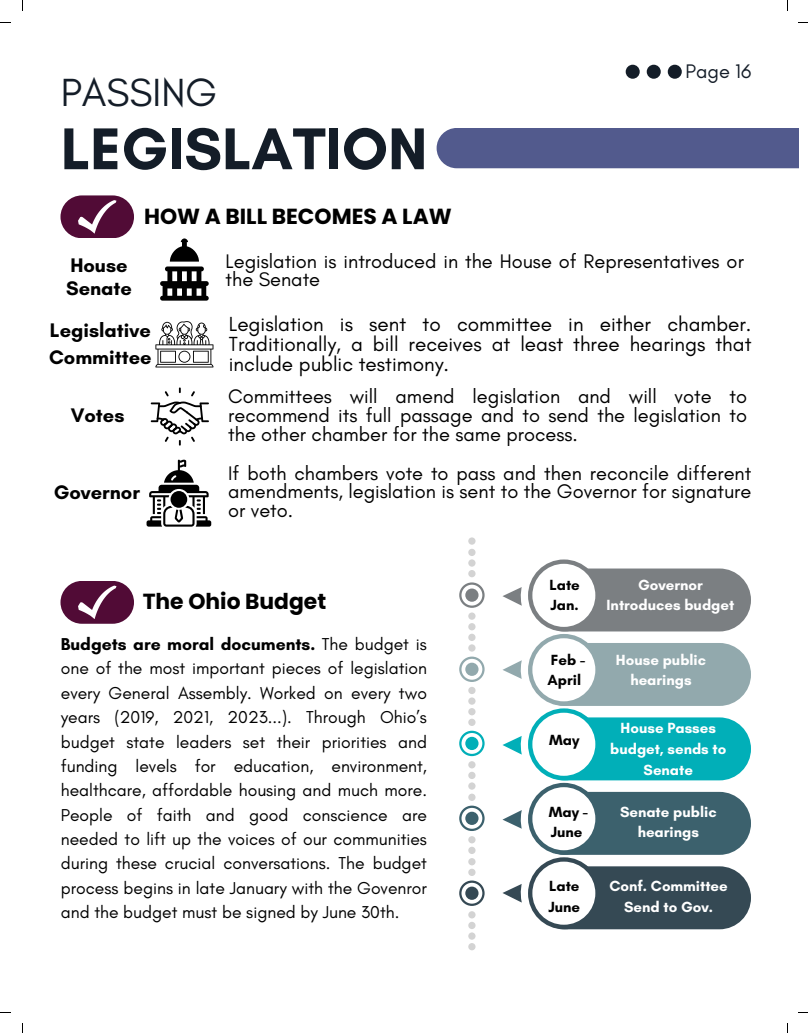
<style>
.page{position:relative;width:808px;height:1033px;background:#fff}
.page>*{position:absolute;margin:0;border:0;box-sizing:border-box;transform-origin:0 0}
.t1{font:700 60px "Glacial Indifference";color:#141d28}
.t2{font:40px "Glacial Indifference";color:#141d28}
.t3{font:700 21.75px "Poppins";color:#000}
.t4{font:20.75px/19.8px "Glacial Indifference";color:#000;text-align:justify}
.t5{font:20px/18.8px "Glacial Indifference";color:#000;text-align:justify}
.t6{font:700 20px/27.2px "Glacial Indifference";color:#000}
.t7{font:20px "Glacial Indifference";color:#141d28}
.t8{font:17.5px/24.4px "Glacial Indifference";color:#000;text-align:justify}
.t9{font:700 15px/20.6px "Glacial Indifference";color:#fff;text-align:center}
.t10{font:700 15px "Glacial Indifference";color:#000}
.s1{font-weight:700}
</style>
<div class="page">
<div style="left:436px;top:128px;width:362px;height:40px;background:#525a8d"></div>
<svg style="left:625px;top:65px;width:56px;height:14px"></svg>
<div style="left:60px;top:195px;width:74px;height:43px;background:#510b36;border-radius:21px"></div>
<svg style="left:78px;top:200px;width:38px;height:33px"></svg>
<div style="left:60px;top:581px;width:74px;height:42px;background:#510b36;border-radius:21px"></div>
<svg style="left:78px;top:585px;width:38px;height:34px"></svg>
<svg style="left:160px;top:238px;width:49px;height:63px"></svg>
<svg style="left:151px;top:387px;width:58px;height:58px"></svg>
<svg style="left:146px;top:459px;width:65px;height:67px"></svg>
<svg style="left:155px;top:321px;width:58px;height:46px"></svg>
<svg style="left:459px;top:880px;width:25px;height:26px"></svg>
<svg style="left:459px;top:805px;width:25px;height:26px"></svg>
<svg style="left:459px;top:730px;width:25px;height:26px"></svg>
<svg style="left:459px;top:656px;width:25px;height:26px"></svg>
<svg style="left:459px;top:582px;width:25px;height:26px"></svg>
<div style="left:468px;top:932px;width:7px;height:7px;background:#d3d3d3;border-radius:50%"></div>
<div style="left:468px;top:943px;width:7px;height:7px;background:#d3d3d3;border-radius:50%"></div>
<div style="left:468px;top:921px;width:7px;height:8px;background:#d3d3d3;border-radius:50%"></div>
<div style="left:468px;top:911px;width:7px;height:7px;background:#d3d3d3;border-radius:50%"></div>
<div style="left:468px;top:868px;width:7px;height:8px;background:#d3d3d3;border-radius:50%"></div>
<div style="left:468px;top:858px;width:7px;height:7px;background:#d3d3d3;border-radius:50%"></div>
<div style="left:468px;top:846px;width:7px;height:8px;background:#d3d3d3;border-radius:50%"></div>
<div style="left:468px;top:836px;width:7px;height:7px;background:#d3d3d3;border-radius:50%"></div>
<div style="left:468px;top:793px;width:7px;height:8px;background:#d3d3d3;border-radius:50%"></div>
<div style="left:468px;top:782px;width:7px;height:7px;background:#d3d3d3;border-radius:50%"></div>
<div style="left:468px;top:771px;width:7px;height:8px;background:#d3d3d3;border-radius:50%"></div>
<div style="left:468px;top:761px;width:7px;height:7px;background:#d3d3d3;border-radius:50%"></div>
<div style="left:468px;top:687px;width:7px;height:7px;background:#d3d3d3;border-radius:50%"></div>
<div style="left:468px;top:718px;width:7px;height:8px;background:#d3d3d3;border-radius:50%"></div>
<div style="left:468px;top:708px;width:7px;height:7px;background:#d3d3d3;border-radius:50%"></div>
<div style="left:468px;top:697px;width:7px;height:7px;background:#d3d3d3;border-radius:50%"></div>
<div style="left:468px;top:644px;width:7px;height:7px;background:#d3d3d3;border-radius:50%"></div>
<div style="left:468px;top:633px;width:7px;height:8px;background:#d3d3d3;border-radius:50%"></div>
<div style="left:468px;top:623px;width:7px;height:7px;background:#d3d3d3;border-radius:50%"></div>
<div style="left:468px;top:612px;width:7px;height:7px;background:#d3d3d3;border-radius:50%"></div>
<div style="left:468px;top:570px;width:7px;height:7px;background:#d3d3d3;border-radius:50%"></div>
<div style="left:468px;top:559px;width:7px;height:7px;background:#d3d3d3;border-radius:50%"></div>
<div style="left:468px;top:549px;width:7px;height:7px;background:#d3d3d3;border-radius:50%"></div>
<div style="left:468px;top:537px;width:7px;height:7px;background:#d3d3d3;border-radius:50%"></div>
<div style="left:533px;top:568px;width:218px;height:63px;background:#7b7f82;border-radius:31px"></div>
<div style="left:528px;top:559px;width:72px;height:72px;background:#7b7f82;border-radius:50%"></div>
<div style="left:532px;top:564px;width:63px;height:63px;background:#fff;border-radius:50%"></div>
<svg style="left:502px;top:587px;width:19px;height:18px"></svg>
<div style="left:533px;top:643px;width:218px;height:63px;background:#92a9ad;border-radius:31px"></div>
<div style="left:528px;top:634px;width:72px;height:72px;background:#92a9ad;border-radius:50%"></div>
<div style="left:532px;top:638px;width:63px;height:63px;background:#fff;border-radius:50%"></div>
<svg style="left:502px;top:660px;width:19px;height:19px"></svg>
<div style="left:533px;top:717px;width:218px;height:63px;background:#01afb8;border-radius:31px"></div>
<svg style="left:528px;top:708px;width:72px;height:72px"></svg>
<div style="left:532px;top:712px;width:63px;height:63px;background:#fff;border-radius:50%"></div>
<svg style="left:502px;top:736px;width:19px;height:18px"></svg>
<div style="left:533px;top:866px;width:218px;height:63px;background:#354954;border-radius:31px"></div>
<svg style="left:528px;top:857px;width:72px;height:72px"></svg>
<div style="left:532px;top:861px;width:63px;height:63px;background:#fff;border-radius:50%"></div>
<svg style="left:502px;top:884px;width:19px;height:18px"></svg>
<div style="left:533px;top:792px;width:218px;height:62px;background:#3c616d;border-radius:31px"></div>
<svg style="left:528px;top:782px;width:72px;height:72px"></svg>
<div style="left:532px;top:787px;width:63px;height:63px;background:#fff;border-radius:50%"></div>
<svg style="left:502px;top:810px;width:19px;height:18px"></svg>
<p class="t2" style="left:61px;top:68px;width:158px">PASSING</p>
<p class="t1" style="left:61px;top:112px;width:368px">LEGISLATION</p>
<p class="t3" style="left:144px;top:201px;width:309px">HOW A BILL BECOMES A LAW</p>
<p class="t7" style="left:685px;top:59px;width:67px">Page 16</p>
<p class="t6" style="left:70px;top:251px;width:59px">House</p>
<p class="t6" style="left:66px;top:274px;width:67px">Senate</p>
<p class="t6" style="left:49px;top:316px;width:104px">Legislative<br>Committee</p>
<p class="t6" style="left:71px;top:402px;width:55px">Votes</p>
<p class="t6" style="left:54px;top:478px;width:88px">Governor</p>
<p class="t5" style="left:226px;top:251px;width:519px">Legislation is introduced in the House of Representatives or the Senate</p>
<p class="t4" style="left:229px;top:314px;width:524px">Legislation is sent to committee in either chamber.<br>Traditionally, a bill receives at least three hearings that include public testimony.</p>
<p class="t5" style="left:228px;top:387px;width:520px">Committees will amend legislation and will vote to recommend its full passage and to send the legislation to the other chamber for the same process.</p>
<p class="t5" style="left:228px;top:463px;width:524px">If both chambers vote to pass and then reconcile different amendments, legislation is sent to the Governor for signature or veto.</p>
<p class="t3" style="left:143px;top:586px;width:185px">The Ohio Budget</p>
<p class="t8" style="left:61px;top:631px;width:368px"><span class="s1">Budgets are moral documents.</span> The budget is one of the most important pieces of legislation every General Assembly. Worked on every two years (2019, 2021, 2023...). Through Ohio’s budget state leaders set their priorities and funding levels for education, environment, healthcare, affordable housing and much more.<br>People of faith and good conscience are needed to lift up the voices of our communities during these crucial conversations. The budget process begins in late January with the Govenror and the budget must be signed by June 30th.</p>
<p class="t10" style="left:549px;top:575px;width:32px">Late</p>
<p class="t10" style="left:550px;top:596px;width:30px">Jan.</p>
<p class="t10" style="left:551px;top:650px;width:36px">Feb -</p>
<p class="t10" style="left:547px;top:671px;width:35px">April</p>
<p class="t10" style="left:549px;top:731px;width:32px">May</p>
<p class="t10" style="left:549px;top:802px;width:41px">May -</p>
<p class="t10" style="left:550px;top:823px;width:33px">June</p>
<p class="t10" style="left:549px;top:877px;width:32px">Late</p>
<p class="t10" style="left:548px;top:897px;width:33px">June</p>
<p class="t9" style="left:606px;top:574px;width:129px">Governor<br>Introduces budget</p>
<p class="t9" style="left:616px;top:649px;width:92px">House public hearings</p>
<p class="t9" style="left:610px;top:718px;width:118px">House Passes budget, sends to<br>Senate</p>
<p class="t9" style="left:620px;top:801px;width:98px">Senate public hearings</p>
<p class="t9" style="left:609px;top:875px;width:120px">Conf. Committee</p>
<p class="t9" style="left:624px;top:896px;width:90px">Send to Gov.</p>
</div>
